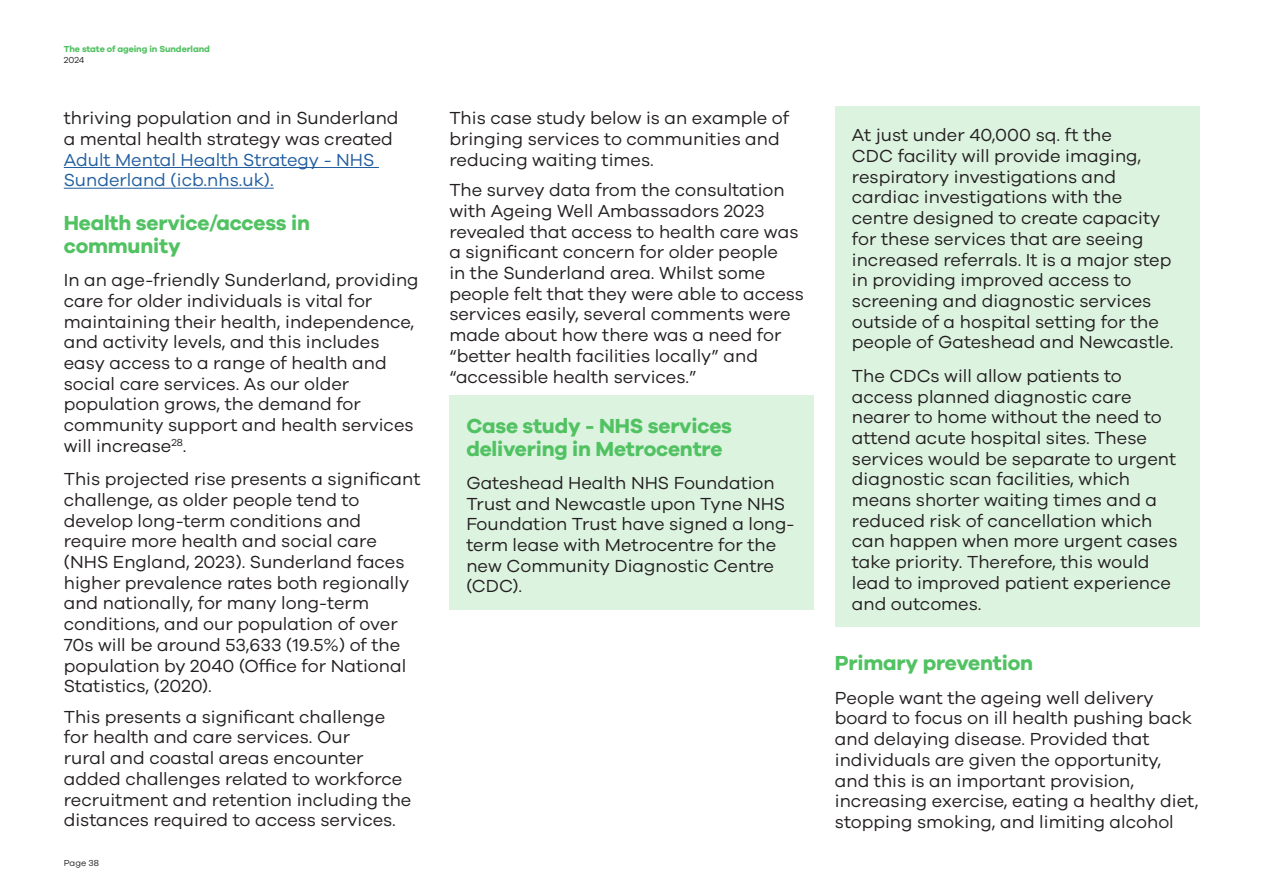
<style>
.page{position:relative;width:1263px;height:893px;background:#fff}
.page>*{position:absolute;margin:0;border:0;box-sizing:border-box;transform-origin:0 0}
.Sub_Header{font:700 21px/22.5px "Galano Grotesque";letter-spacing:-.01em;color:#51c262}
.Body{font:18px/20.7px "Galano Grotesque";color:#231f20}
.t1{font:700 9px "Galano Grotesque";letter-spacing:-.01em;color:#51c262}
.t2{font:9px "Galano Grotesque";color:#231f20}
.s1{color:#215e9f}
</style>
<div class="page">
<hr style="left:64px;top:167px;width:315px;height:1px;background:#215e9f">
<hr style="left:64px;top:188px;width:210px;height:1px;background:#215e9f">
<div style="left:449px;top:395px;width:365px;height:214px;background:#dcf3e0"></div>
<div style="left:835px;top:106px;width:364px;height:520px;background:#dcf3e0"></div>
<p class="t1" style="left:64px;top:44px;width:148px">The state of ageing in Sunderland</p>
<p class="t2" style="left:64px;top:55px;width:22px">2024</p>
<p class="Body" style="left:64px;top:107px;width:336px">thriving population and in Sunderland a mental health strategy was created <span class="s1">Adult Mental Health Strategy - NHS Sunderland (icb.nhs.uk).</span></p>
<p class="Sub_Header" style="left:64px;top:211px;width:248px">Health service/access in community</p>
<p class="Body" style="left:64px;top:269px;width:356px">In an age-friendly Sunderland, providing care for older individuals is vital for maintaining their health, independence, and activity levels, and this includes easy access to a range of health and social care services. As our older population grows, the demand for community support and health services will increase<sup>28</sup>.</p>
<p class="Body" style="left:64px;top:468px;width:358px">This projected rise presents a significant challenge, as older people tend to develop long-term conditions and require more health and social care (NHS England, 2023). Sunderland faces higher prevalence rates both regionally and nationally, for many long-term conditions, and our population of over 70s will be around 53,633 (19.5%) of the population by 2040 (Office for National Statistics, (2020).</p>
<p class="Body" style="left:64px;top:706px;width:349px">This presents a significant challenge for health and care services. Our<br>rural and coastal areas encounter added challenges related to workforce recruitment and retention including the distances required to access services.</p>
<p class="t2" style="left:64px;top:857px;width:37px">Page 38</p>
<p class="Body" style="left:449px;top:107px;width:341px">This case study below is an example of bringing services to communities and reducing waiting times.</p>
<p class="Body" style="left:449px;top:179px;width:356px">The survey data from the consultation with Ageing Well Ambassadors 2023 revealed that access to health care was a significant concern for older people<br>in the Sunderland area. Whilst some people felt that they were able to access services easily, several comments were made about how there was a need for “better health facilities locally” and “accessible health services.”</p>
<p class="Sub_Header" style="left:466px;top:414px;width:267px">Case study - NHS services delivering in Metrocentre</p>
<p class="Body" style="left:466px;top:472px;width:330px">Gateshead Health NHS Foundation<br>Trust and Newcastle upon Tyne NHS<br>Foundation Trust have signed a long&shy;term lease with Metrocentre for the new Community Diagnostic Centre (CDC).</p>
<p class="Body" style="left:852px;top:124px;width:323px">At just under 40,000 sq. ft the<br>CDC facility will provide imaging, respiratory investigations and cardiac investigations with the centre designed to create capacity for these services that are seeing increased referrals. It is a major step in providing improved access to screening and diagnostic services outside of a hospital setting for the people of Gateshead and Newcastle.</p>
<p class="Body" style="left:852px;top:365px;width:327px">The CDCs will allow patients to access planned diagnostic care nearer to home without the need to attend acute hospital sites. These services would be separate to urgent diagnostic scan facilities, which means shorter waiting times and a reduced risk of cancellation which can happen when more urgent cases take priority. Therefore, this would lead to improved patient experience and outcomes.</p>
<p class="Sub_Header" style="left:835px;top:651px;width:200px">Primary prevention</p>
<p class="Body" style="left:835px;top:687px;width:365px">People want the ageing well delivery board to focus on ill health pushing back and delaying disease. Provided that individuals are given the opportunity, and this is an important provision, increasing exercise, eating a healthy diet, stopping smoking, and limiting alcohol</p>
</div>
